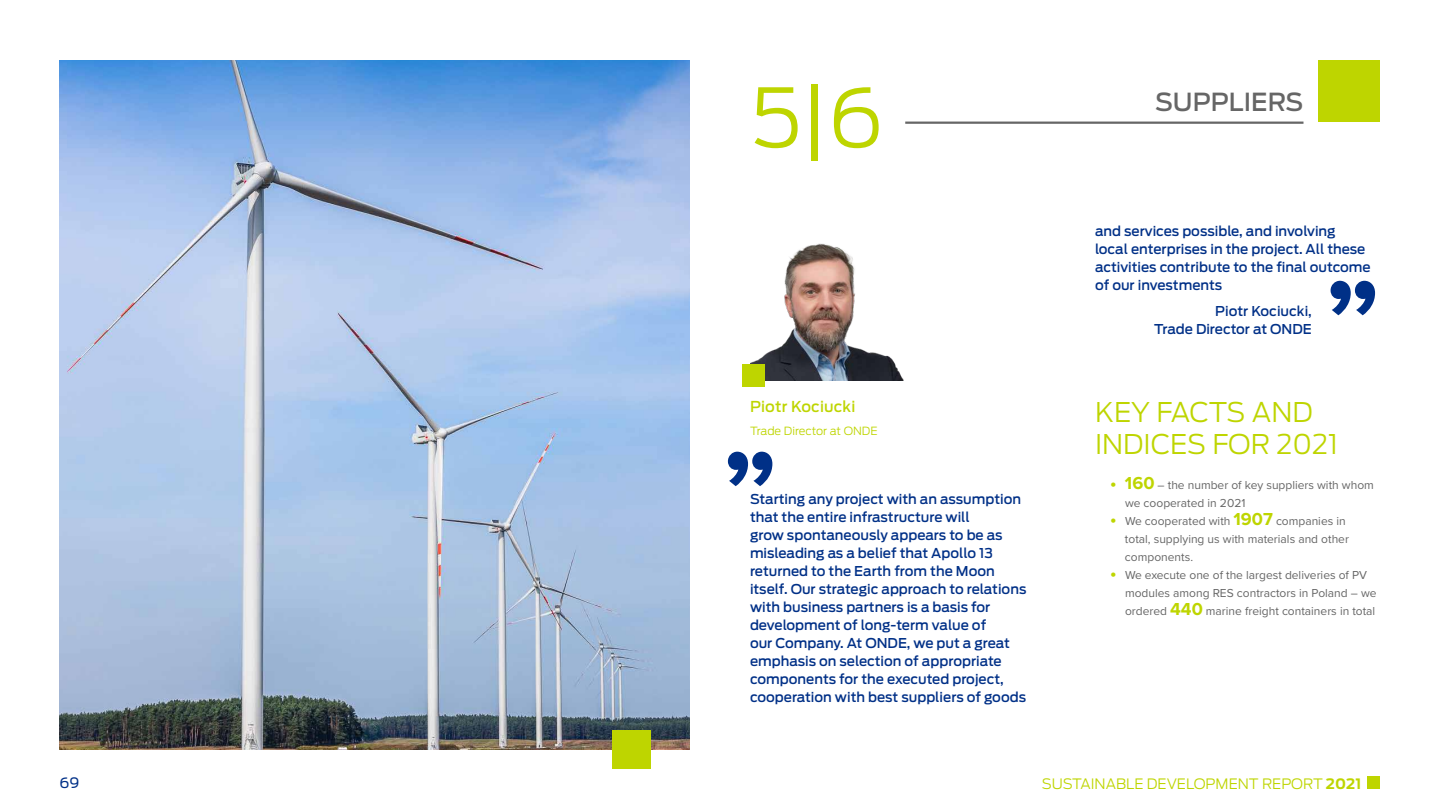
<style>
.page{position:relative;width:1440px;height:810px;background:#fff}
.page>*{position:absolute;margin:0;border:0;box-sizing:border-box;transform-origin:0 0}
.t1{font:700 120px "Proxima Nova";color:#003087}
.t2{font:300 81px "Antenna";color:#bed500}
.t3{font:300 27px/32.4px "Antenna";color:#bed500}
.t4{font:500 24.75px "Antenna";color:#666}
.t5{font:500 15px "Antenna";letter-spacing:.01em;color:#bed500}
.t6{font:300 14.25px "Antenna";color:#bed500}
.t7{font:14.25px "Antenna";color:#003087}
.t8{font:500 13.5px/18px "Antenna";color:#003087}
.t9{font:12px/18px "Proxima Nova";color:#666}
.t10{font:300 11.25px "Antenna";letter-spacing:-.005em;color:#bed500}
.s1{font-weight:700;font-size:18px;color:#bed500}
.s2{font-weight:700}
</style>
<div class="page">
<hr style="left:905px;top:122px;width:399px;height:2px;background:#666">
<div style="left:1318px;top:60px;width:62px;height:62px;background:#bed500"></div>
<div style="left:1368px;top:777px;width:12px;height:12px;background:#bed500"></div>
<img style="left:750px;top:243px;width:154px;height:137px">
<div style="left:742px;top:364px;width:23px;height:23px;background:#bed500"></div>
<img style="left:60px;top:60px;width:630px;height:690px">
<div style="left:612px;top:731px;width:39px;height:38px;background:#bed500"></div>
<h2 class="t2" style="left:750px;top:65px;width:135px">5|6</h2>
<p class="t5" style="left:750px;top:397px;width:107px">Piotr Kociucki</p>
<p class="t10" style="left:750px;top:423px;width:129px">Trade Director at ONDE</p>
<h1 class="t1" style="left:722px;top:340px;width:57px">„</h1>
<p class="t8" style="left:750px;top:490px;width:278px">Starting any project with an assumption that the entire infrastructure will<br>grow spontaneously appears to be as misleading as a belief that Apollo 13 returned to the Earth from the Moon itself. Our strategic approach to relations with business partners is a basis for development of long-term value of<br>our Company. At ONDE, we put a great emphasis on selection of appropriate components for the executed project, cooperation with best suppliers of goods</p>
<h3 class="t4" style="left:1155px;top:86px;width:150px">SUPPLIERS</h3>
<p class="t8" style="left:1095px;top:222px;width:277px">and services possible, and involving local enterprises in the project. All these activities contribute to the final outcome of our investments</p>
<p class="t8" style="left:1154px;top:302px;width:159px;text-align:right">Piotr Kociucki,<br>Trade Director at ONDE</p>
<h1 class="t1" style="left:1325px;top:169px;width:57px">„</h1>
<h3 class="t3" style="left:1095px;top:395px;width:245px">KEY FACTS AND<br>INDICES FOR 2021</h3>
<p class="t9" style="left:1125px;top:475px;width:250px;text-indent:-15px"><span class="s1">• 160</span> – the number of key suppliers with whom we cooperated in 2021</p>
<p class="t9" style="left:1125px;top:511px;width:226px;text-indent:-15px"><span class="s1">•</span> We cooperated with <span class="s1">1907</span> companies in total, supplying us with materials and other components.</p>
<p class="t9" style="left:1125px;top:565px;width:253px;text-indent:-15px"><span class="s1">•</span> We execute one of the largest deliveries of PV modules among RES contractors in Poland – we ordered <span class="s1">440</span> marine freight containers in total</p>
<p class="t7" style="left:60px;top:774px;width:21px">69</p>
<p class="t6" style="left:1042px;top:774px;width:321px">SUSTAINABLE DEVELOPMENT REPORT <span class="s2">2021</span></p>
</div>
